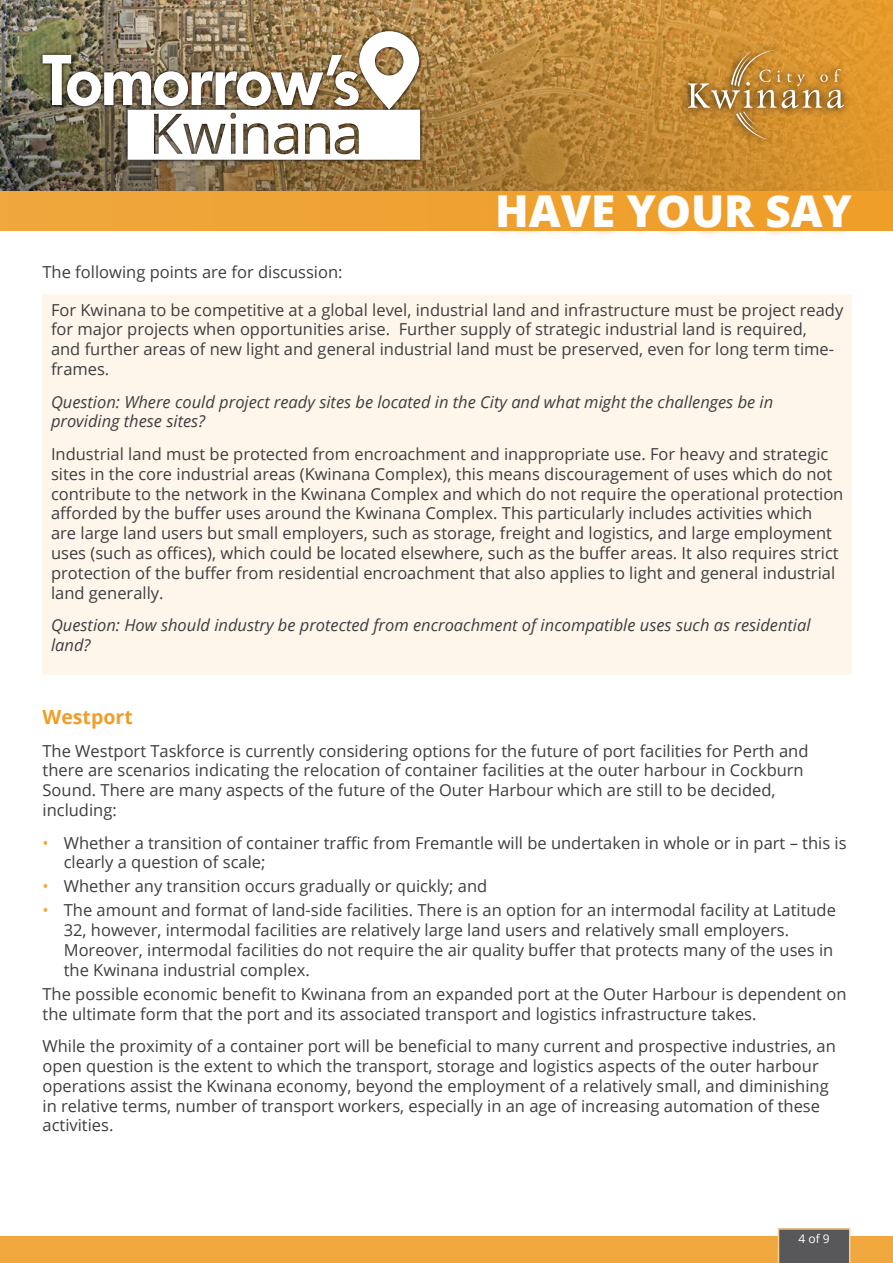
<style>
.page{position:relative;width:893px;height:1263px;background:#fff}
.page>*{position:absolute;margin:0;border:0;box-sizing:border-box;transform-origin:0 0}
.t1{font:800 43.95px "Open Sans";color:#fff}
.t2{font:700 19.5px "Open Sans";color:#ef9e27}
.t3{font:16.5px/19.8px "Open Sans";color:#3e3d40}
.t4{font:italic 16.5px/19.8px "Open Sans";color:#3e3d40}
.t5{font:12px "Open Sans";color:#fff}
.s1{color:#f1a83f}
</style>
<div class="page">
<div style="left:0;top:1236px;width:893px;height:27px;background:#f0a73d"></div>
<svg style="left:778px;top:1228px;width:72px;height:35px;background:#63605e"></svg>
<img style="left:0;top:0;width:893px;height:230px">
<svg style="left:680px;top:42px;width:172px;height:105px;background:#d29130"></svg>
<svg style="left:688px;top:50px;width:156px;height:90px;background:#c89140"></svg>
<img style="left:39px;top:28px;width:384px;height:135px">
<img style="left:43px;top:31px;width:377px;height:129px">
<div style="left:488px;top:185px;width:373px;height:54px;background:#ef9e27;opacity:.8"></div>
<div style="left:43px;top:294px;width:809px;height:381px;background:#fef6eb"></div>
<h1 class="t1" style="left:495px;top:178px;width:358px">HAVE YOUR SAY</h1>
<p class="t3" style="left:43px;top:262px;width:302px">The following points are for discussion:</p>
<p class="t3" style="left:51px;top:299px;width:794px">For Kwinana to be competitive at a global level, industrial land and infrastructure must be project ready for major projects when opportunities arise. Further supply of strategic industrial land is required,<br>and further areas of new light and general industrial land must be preserved, even for long term time&shy;frames.</p>
<p class="t4" style="left:51px;top:391px;width:724px">Question: Where could project ready sites be located in the City and what might the challenges be in providing these sites?</p>
<p class="t3" style="left:51px;top:444px;width:794px">Industrial land must be protected from encroachment and inappropriate use. For heavy and strategic sites in the core industrial areas (Kwinana Complex), this means discouragement of uses which do not contribute to the network in the Kwinana Complex and which do not require the operational protection afforded by the buffer uses around the Kwinana Complex. This particularly includes activities which<br>are large land users but small employers, such as storage, freight and logistics, and large employment uses (such as offices), which could be located elsewhere, such as the buffer areas. It also requires strict protection of the buffer from residential encroachment that also applies to light and general industrial land generally.</p>
<p class="t4" style="left:51px;top:615px;width:761px">Question: How should industry be protected from encroachment of incompatible uses such as residential land?</p>
<p class="t2" style="left:43px;top:703px;width:92px">Westport</p>
<p class="t3" style="left:43px;top:740px;width:767px">The Westport Taskforce is currently considering options for the future of port facilities for Perth and there are scenarios indicating the relocation of container facilities at the outer harbour in Cockburn Sound. There are many aspects of the future of the Outer Harbour which are still to be decided, including:</p>
<p class="t3" style="left:64px;top:832px;width:784px;text-indent:-21px"><span class="s1">•</span> Whether a transition of container traffic from Fremantle will be undertaken in whole or in part – this is clearly a question of scale;</p>
<p class="t3" style="left:43px;top:876px;width:446px"><span class="s1">•</span> Whether any transition occurs gradually or quickly; and</p>
<p class="t3" style="left:64px;top:900px;width:774px;text-indent:-21px"><span class="s1">•</span> The amount and format of land-side facilities. There is an option for an intermodal facility at Latitude 32, however, intermodal facilities are relatively large land users and relatively small employers.<br>Moreover, intermodal facilities do not require the air quality buffer that protects many of the uses in the Kwinana industrial complex.</p>
<p class="t3" style="left:43px;top:983px;width:805px">The possible economic benefit to Kwinana from an expanded port at the Outer Harbour is dependent on the ultimate form that the port and its associated transport and logistics infrastructure takes.</p>
<p class="t3" style="left:43px;top:1036px;width:795px">While the proximity of a container port will be beneficial to many current and prospective industries, an open question is the extent to which the transport, storage and logistics aspects of the outer harbour operations assist the Kwinana economy, beyond the employment of a relatively small, and diminishing in relative terms, number of transport workers, especially in an age of increasing automation of these activities.</p>
<p class="t5" style="left:798px;top:1230px;width:33px">4 of 9</p>
</div>
